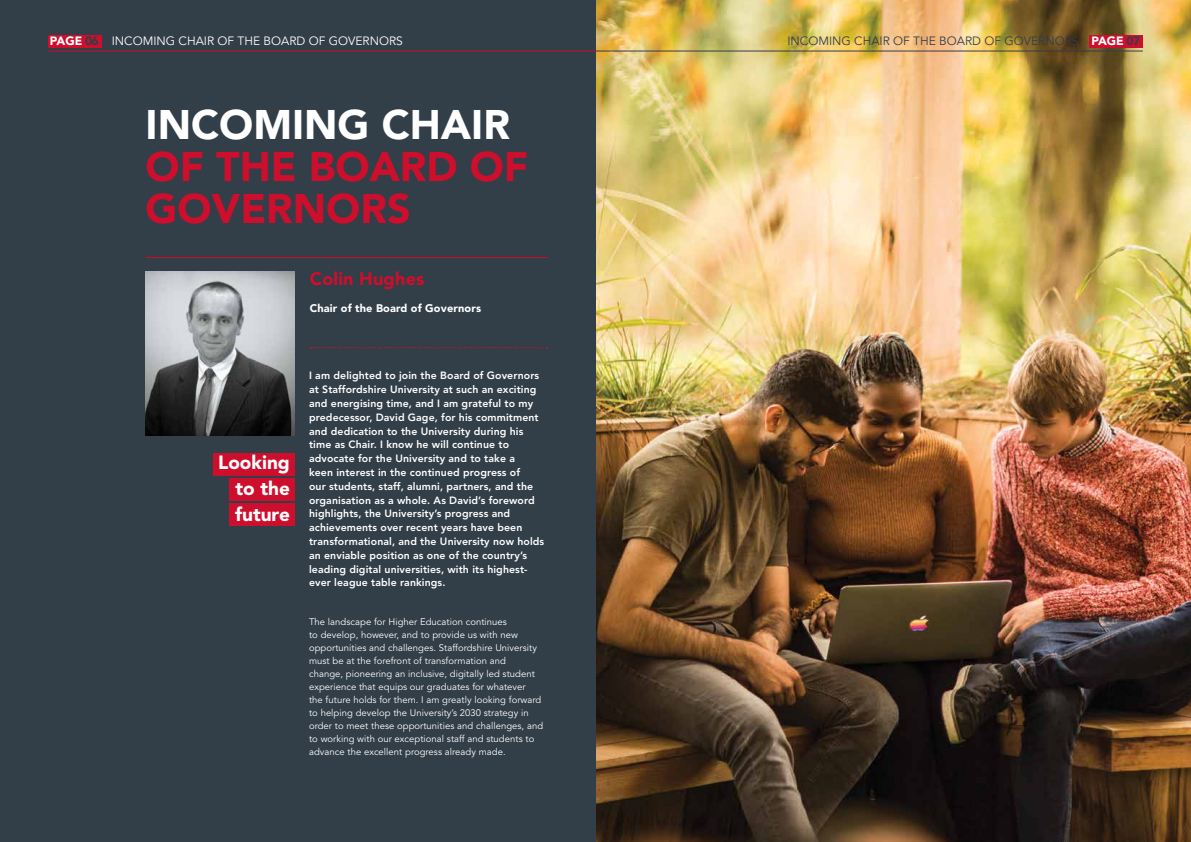
<style>
.page{position:relative;width:1191px;height:842px;background:#fff}
.page>*{position:absolute;margin:0;border:0;box-sizing:border-box;transform-origin:0 0}
.t1{font:900 41px/42px "Avenir";color:#ce0e2d}
.t2{font:900 41px "Avenir";color:#fff}
.t3{font:900 19px/26px "Avenir";color:#fff;text-align:justify}
.t4{font:900 18px "Avenir";letter-spacing:.01em;color:#ce0e2d}
.t5{font:12px "Avenir";color:#fff}
.t6{font:12px "Avenir";color:#323e48}
.t7{font:900 11px "Avenir";letter-spacing:.01em;color:#fff}
.t8{font:800 10.5px/13.8px "Avenir";letter-spacing:.01em;color:#fff}
.t9{font:9.5px/13px "Avenir";letter-spacing:.005em;color:#fff}
.s1{font-weight:900}
.s2{font-weight:900;color:#323e48}
.s3{font-weight:900;color:#fff}
</style>
<div class="page">
<img style="left:595px;top:0;width:596px;height:842px">
<div style="left:0;top:0;width:595px;height:842px;background:#323e48"></div>
<div style="left:213px;top:453px;width:82px;height:22px;background:#ce0e2d"></div>
<div style="left:229px;top:478px;width:66px;height:23px;background:#ce0e2d"></div>
<div style="left:229px;top:503px;width:66px;height:23px;background:#ce0e2d"></div>
<hr style="left:595px;top:51px;width:547px;height:1px;background:#323e48">
<div style="left:48px;top:35px;width:53px;height:12px;background:#ce0e2d"></div>
<div style="left:1089px;top:35px;width:53px;height:12px;background:#ce0e2d"></div>
<hr style="left:48px;top:51px;width:547px;height:1px;background:#ce0e2d">
<hr style="left:146px;top:257px;width:401px;height:1px;background:#ce0e2d">
<svg style="left:310px;top:347px;width:237px;height:1px"></svg>
<img style="left:145px;top:271px;width:150px;height:165px">
<p class="t5" style="left:50px;top:34px;width:354px"><span class="s1">PAGE</span> <span class="s2">06</span> INCOMING CHAIR OF THE BOARD OF GOVERNORS</p>
<p class="t6" style="left:787px;top:34px;width:354px">INCOMING CHAIR OF THE BOARD OF GOVERNORS <span class="s3">PAGE</span> <span class="s1">07</span></p>
<h1 class="t2" style="left:146px;top:100px;width:366px">INCOMING CHAIR</h1>
<h1 class="t1" style="left:146px;top:145px;width:384px">OF THE BOARD OF<br>GOVERNORS</h1>
<h3 class="t4" style="left:310px;top:268px;width:116px">Colin Hughes</h3>
<p class="t7" style="left:310px;top:302px;width:173px">Chair of the Board of Governors</p>
<h2 class="t3" style="left:235px;top:449px;width:56px;text-indent:-17px">Looking to the future</h2>
<p class="t8" style="left:309px;top:369px;width:237px">I am delighted to join the Board of Governors at Staffordshire University at such an exciting and energising time, and I am grateful to my predecessor, David Gage, for his commitment and dedication to the University during his time as Chair. I know he will continue to advocate for the University and to take a<br>keen interest in the continued progress of<br>our students, staff, alumni, partners, and the organisation as a whole. As David’s foreword highlights, the University’s progress and achievements over recent years have been transformational, and the University now holds an enviable position as one of the country’s leading digital universities, with its highest&shy;ever league table rankings.</p>
<p class="t9" style="left:309px;top:616px;width:235px">The landscape for Higher Education continues<br>to develop, however, and to provide us with new opportunities and challenges. Staffordshire University must be at the forefront of transformation and<br>change, pioneering an inclusive, digitally led student experience that equips our graduates for whatever<br>the future holds for them. I am greatly looking forward to helping develop the University’s 2030 strategy in order to meet these opportunities and challenges, and to working with our exceptional staff and students to advance the excellent progress already made.</p>
</div>
